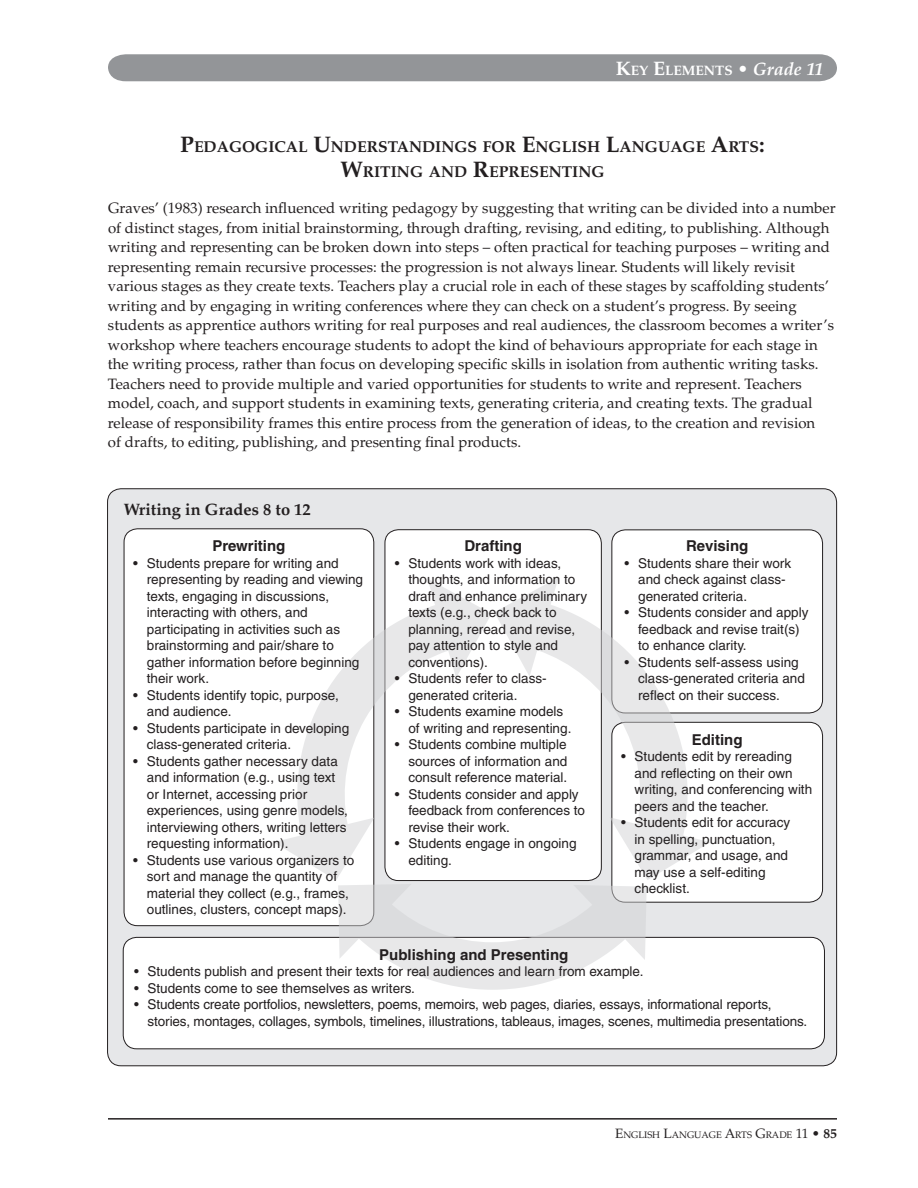
<style>
.page{position:relative;width:918px;height:1188px;background:#fff}
.page>*{position:absolute;margin:0;border:0;box-sizing:border-box;transform-origin:0 0}
.t1{font:700 16.5px "Palatino";color:#231f20}
.t2{font:700 15.75px/25.5px "Palatino";color:#231f20;text-align:center}
.t3{font:15px/19.5px "Palatino";color:#231f20}
.t4{font:700 15px "Helvetica";color:#231f20}
.t5{font:700 13.65px "Palatino";color:#fff}
.t6{font:13.5px/16.5px "Helvetica";color:#231f20}
.t7{font:9.45px "Palatino";color:#231f20}
.s1{font-size:19.5px}
.s2{font-size:18px}
.s3{font-style:italic;font-size:18px}
.s4{font-size:22.5px}
.s5{font-size:13.5px}
.s6{font-weight:700;font-size:13.5px}
</style>
<div class="page">
<hr style="left:108px;top:1118px;width:729px;height:2px;background:#231f20">
<div style="left:108px;top:54px;width:729px;height:27px;background:#939598"></div>
<div style="left:108px;top:489px;width:729px;height:577px;background:#e6e7e9;border-radius:14px"></div>
<div style="left:124px;top:529px;width:250px;height:397px;background:#fff;border-radius:14px"></div>
<div style="left:385px;top:530px;width:216px;height:351px;background:#fff;border-radius:14px"></div>
<div style="left:123px;top:937px;width:701px;height:112px;background:#fff;border-radius:14px"></div>
<div style="left:123px;top:937px;width:702px;height:112px;border:1px solid #231f20;border-radius:14px"></div>
<div style="left:612px;top:530px;width:211px;height:183px;background:#fff;border-radius:14px"></div>
<div style="left:611px;top:529px;width:212px;height:184px;border:1px solid #231f20;border-radius:14px"></div>
<div style="left:612px;top:722px;width:211px;height:180px;background:#fff;border-radius:14px"></div>
<div style="left:611px;top:722px;width:212px;height:181px;border:1px solid #231f20;border-radius:14px"></div>
<svg style="left:338px;top:884px;width:309px;height:106px"></svg>
<svg style="left:494px;top:577px;width:216px;height:303px"></svg>
<svg style="left:274px;top:578px;width:217px;height:302px"></svg>
<p class="t5" style="left:616px;top:62px;width:209px"><span class="s1">K</span>EY <span class="s1">E</span>LEMENTS <span class="s2">•</span> <span class="s3">Grade 11</span></p>
<p class="t2" style="left:180px;top:134px;width:586px"><span class="s4">P</span>EDAGOGICAL <span class="s4">U</span>NDERSTANDINGS FOR <span class="s4">E</span>NGLISH <span class="s4">L</span>ANGUAGE <span class="s4">A</span>RTS<span class="s4">:<br>W</span>RITING AND <span class="s4">R</span>EPRESENTING</p>
<p class="t3" style="left:108px;top:199px;width:729px">Graves’ (1983) research influenced writing pedagogy by suggesting that writing can be divided into a number of distinct stages, from initial brainstorming, through drafting, revising, and editing, to publishing. Although writing and representing can be broken down into steps – often practical for teaching purposes – writing and representing remain recursive processes: the progression is not always linear. Students will likely revisit various stages as they create texts. Teachers play a crucial role in each of these stages by scaffolding students’ writing and by engaging in writing conferences where they can check on a student’s progress. By seeing students as apprentice authors writing for real purposes and real audiences, the classroom becomes a writer’s workshop where teachers encourage students to adopt the kind of behaviours appropriate for each stage in the writing process, rather than focus on developing specific skills in isolation from authentic writing tasks.<br>Teachers need to provide multiple and varied opportunities for students to write and represent. Teachers model, coach, and support students in examining texts, generating criteria, and creating texts. The gradual release of responsibility frames this entire process from the generation of ideas, to the creation and revision<br>of drafts, to editing, publishing, and presenting final products.</p>
<p class="t1" style="left:124px;top:499px;width:189px">WRITING IN GRADES 8 TO 12</p>
<p class="t4" style="left:212px;top:537px;width:75px">Prewriting</p>
<p class="t6" style="left:147px;top:555px;width:218px;text-indent:-14px">• Students prepare for writing and representing by reading and viewing texts, engaging in discussions, interacting with others, and participating in activities such as brainstorming and pair/share to gather information before beginning their work.</p>
<p class="t6" style="left:147px;top:687px;width:194px;text-indent:-13px">• Students identify topic, purpose, and audience.</p>
<p class="t6" style="left:147px;top:720px;width:204px;text-indent:-14px">• Students participate in developing class-generated criteria.</p>
<p class="t6" style="left:147px;top:753px;width:203px;text-indent:-14px">• Students gather necessary data and information (e.g., using text or Internet, accessing prior experiences, using genre models, interviewing others, writing letters requesting information).</p>
<p class="t6" style="left:133px;top:852px;width:223px;text-align:center">• Students use various organizers to sort and manage the quantity of material they collect (e.g., frames, outlines, clusters, concept maps).</p>
<p class="t4" style="left:464px;top:537px;width:59px">Drafting</p>
<p class="t6" style="left:408px;top:555px;width:180px;text-indent:-13px">• Students work with ideas, thoughts, and information to draft and enhance preliminary texts (e.g., check back to planning, reread and revise, pay attention to style and conventions).</p>
<p class="t6" style="left:408px;top:670px;width:140px;text-indent:-14px">• Students refer to class&shy;generated criteria.</p>
<p class="t6" style="left:408px;top:703px;width:165px;text-indent:-13px">• Students examine models of writing and representing.</p>
<p class="t6" style="left:408px;top:736px;width:161px;text-align:justify;text-indent:-13px">• Students combine multiple sources of information and consult reference material.</p>
<p class="t6" style="left:408px;top:786px;width:178px;text-indent:-13px">• Students consider and apply feedback from conferences to revise their work.</p>
<p class="t6" style="left:408px;top:835px;width:170px;text-indent:-14px">• Students engage in ongoing editing.</p>
<p class="t4" style="left:686px;top:537px;width:64px">Revising</p>
<p class="t6" style="left:638px;top:555px;width:155px;text-indent:-14px">• Students share their work and check against class&shy;generated criteria.</p>
<p class="t6" style="left:638px;top:604px;width:172px;text-indent:-13px">• Students consider and apply feedback and revise trait(s) to enhance clarity.</p>
<p class="t6" style="left:638px;top:654px;width:168px;text-indent:-13px">• Students self-assess using class-generated criteria and reflect on their success.</p>
<p class="t4" style="left:692px;top:730px;width:52px">Editing</p>
<p class="t6" style="left:635px;top:748px;width:179px;text-indent:-14px">• Students edit by rereading and reflecting on their own writing, and conferencing with peers and the teacher.</p>
<p class="t6" style="left:635px;top:814px;width:157px;text-indent:-13px">• Students edit for accuracy in spelling, punctuation, grammar, and usage, and may use a self-editing checklist.</p>
<p class="t4" style="left:379px;top:945px;width:191px">Publishing and Presenting</p>
<p class="t6" style="left:134px;top:963px;width:511px">• Students publish and present their texts for real audiences and learn from example.</p>
<p class="t6" style="left:134px;top:980px;width:283px">• Students come to see themselves as writers.</p>
<p class="t6" style="left:148px;top:996px;width:661px;text-indent:-14px">• Students create portfolios, newsletters, poems, memoirs, web pages, diaries, essays, informational reports, stories, montages, collages, symbols, timelines, illustrations, tableaus, images, scenes, multimedia presentations.</p>
<p class="t7" style="left:615px;top:1129px;width:223px"><span class="s5">E</span>nglish <span class="s5">L</span>anguage <span class="s5">A</span>rts <span class="s5">G</span>rade <span class="s5">11 •</span> <span class="s6">85</span></p>
</div>
